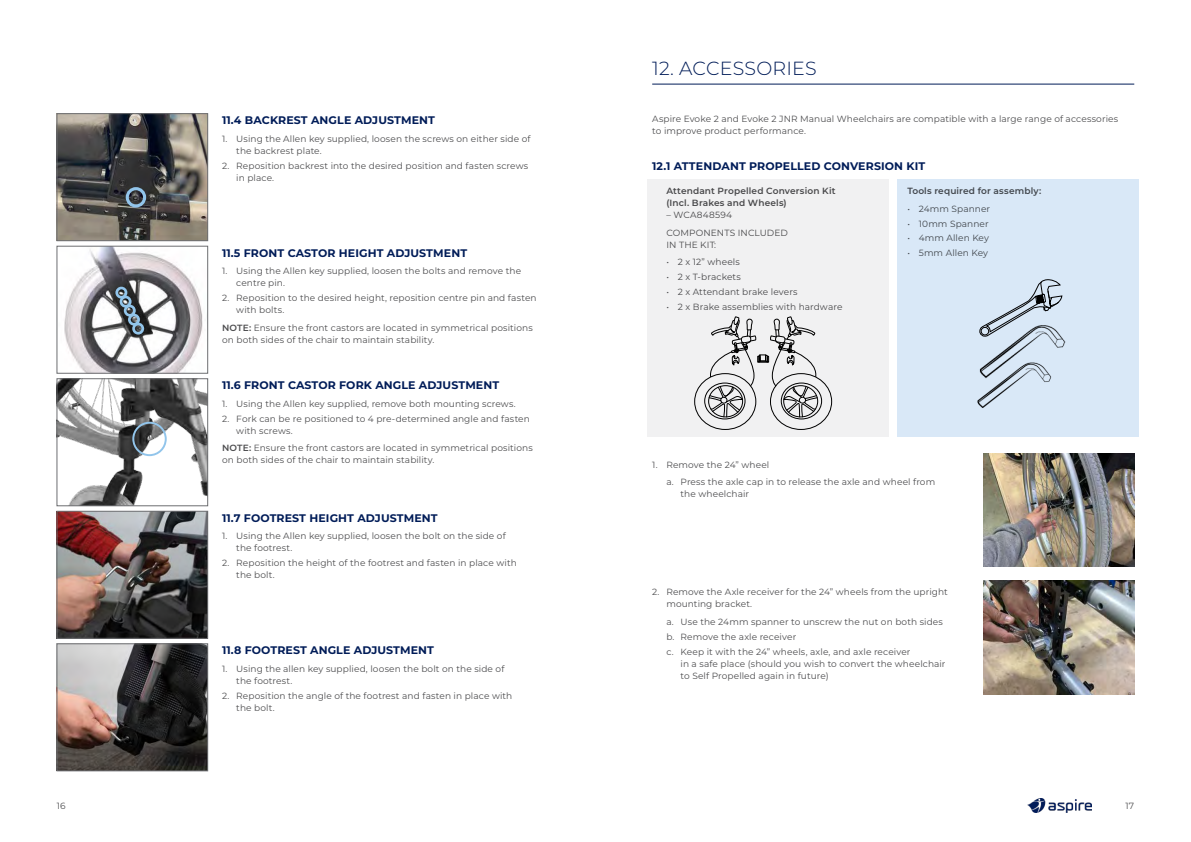
<style>
.page{position:relative;width:1191px;height:842px;background:#fff}
.page>*{position:absolute;margin:0;border:0;box-sizing:border-box;transform-origin:0 0}
.t1{font:300 19px "Montserrat";letter-spacing:.01em;color:#001c58}
.t2{font:700 11px "Montserrat";letter-spacing:.01em;color:#001c58}
.t3{font:9px/12px "Montserrat";letter-spacing:.01em;color:#4d4d4f}
.t4{font:600 9px/12px "Montserrat";letter-spacing:.015em;color:#4d4d4f}
.s1{font-weight:600}
</style>
<div class="page">
<img style="left:1027px;top:798px;width:64px;height:14px">
<img style="left:59px;top:115px;width:147px;height:124px">
<div style="left:57px;top:113px;width:151px;height:128px;border:1px solid #6d6e71"></div>
<div style="left:126px;top:187px;width:20px;height:21px;border:3px solid #92c5eb;border-radius:50%"></div>
<img style="left:64px;top:248px;width:139px;height:123px">
<div style="left:57px;top:246px;width:151px;height:127px;border:1px solid #6d6e71"></div>
<div style="left:115px;top:287px;width:12px;height:12px;border:3px solid #92c5eb;border-radius:50%"></div>
<div style="left:120px;top:296px;width:12px;height:12px;border:3px solid #92c5eb;border-radius:50%"></div>
<div style="left:124px;top:305px;width:12px;height:12px;border:3px solid #92c5eb;border-radius:50%"></div>
<div style="left:128px;top:314px;width:12px;height:12px;border:3px solid #92c5eb;border-radius:50%"></div>
<div style="left:132px;top:323px;width:12px;height:12px;border:3px solid #92c5eb;border-radius:50%"></div>
<img style="left:59px;top:380px;width:147px;height:124px">
<div style="left:57px;top:378px;width:151px;height:128px;border:1px solid #6d6e71"></div>
<div style="left:132px;top:422px;width:35px;height:34px;border:2px solid #92c5eb;border-radius:50%"></div>
<img style="left:59px;top:513px;width:147px;height:124px">
<div style="left:57px;top:511px;width:151px;height:128px;border:1px solid #6d6e71"></div>
<img style="left:59px;top:645px;width:147px;height:124px">
<div style="left:57px;top:643px;width:151px;height:128px;border:1px solid #6d6e71"></div>
<img style="left:983px;top:453px;width:151px;height:114px">
<img style="left:983px;top:581px;width:151px;height:113px">
<hr style="left:652px;top:84px;width:482px;height:1px;background:#001c58">
<div style="left:648px;top:179px;width:241px;height:258px;background:#f1f1f2"></div>
<div style="left:897px;top:179px;width:241px;height:258px;background:#d9e8f7"></div>
<p class="t2" style="left:222px;top:112px;width:214px">11.4 BACKREST ANGLE ADJUSTMENT</p>
<p class="t3" style="left:236px;top:132px;width:296px;text-indent:-14px">1. Using the Allen key supplied, loosen the screws on either side of the backrest plate.</p>
<p class="t3" style="left:236px;top:159px;width:293px;text-indent:-14px">2. Reposition backrest into the desired position and fasten screws in place.</p>
<p class="t2" style="left:222px;top:245px;width:246px">11.5 FRONT CASTOR HEIGHT ADJUSTMENT</p>
<p class="t3" style="left:236px;top:265px;width:286px;text-indent:-14px">1. Using the Allen key supplied, loosen the bolts and remove the centre pin.</p>
<p class="t3" style="left:236px;top:292px;width:302px;text-indent:-14px">2. Reposition to the desired height, reposition centre pin and fasten with bolts.</p>
<p class="t3" style="left:222px;top:321px;width:312px"><span class="s1">NOTE:</span> Ensure the front castors are located in symmetrical positions on both sides of the chair to maintain stability.</p>
<p class="t2" style="left:222px;top:377px;width:279px">11.6 FRONT CASTOR FORK ANGLE ADJUSTMENT</p>
<p class="t3" style="left:222px;top:397px;width:295px">1. Using the Allen key supplied, remove both mounting screws.</p>
<p class="t3" style="left:236px;top:412px;width:295px;text-indent:-14px">2. Fork can be re positioned to 4 pre-determined angle and fasten with screws.</p>
<p class="t3" style="left:222px;top:442px;width:312px"><span class="s1">NOTE:</span> Ensure the front castors are located in symmetrical positions on both sides of the chair to maintain stability.</p>
<p class="t2" style="left:222px;top:510px;width:217px">11.7 FOOTREST HEIGHT ADJUSTMENT</p>
<p class="t3" style="left:236px;top:530px;width:271px;text-indent:-14px">1. Using the Allen key supplied, loosen the bolt on the side of the footrest.</p>
<p class="t3" style="left:236px;top:557px;width:282px;text-indent:-14px">2. Reposition the height of the footrest and fasten in place with the bolt.</p>
<p class="t2" style="left:222px;top:642px;width:213px">11.8 FOOTREST ANGLE ADJUSTMENT</p>
<p class="t3" style="left:236px;top:662px;width:270px;text-indent:-14px">1. Using the allen key supplied, loosen the bolt on the side of the footrest.</p>
<p class="t3" style="left:236px;top:689px;width:277px;text-indent:-14px">2. Reposition the angle of the footrest and fasten in place with the bolt.</p>
<h1 class="t1" style="left:652px;top:55px;width:166px">12. ACCESSORIES</h1>
<p class="t3" style="left:652px;top:113px;width:467px">Aspire Evoke 2 and Evoke 2 JNR Manual Wheelchairs are compatible with a large range of accessories to improve product performance.</p>
<p class="t2" style="left:652px;top:158px;width:274px">12.1 ATTENDANT PROPELLED CONVERSION KIT</p>
<p class="t4" style="left:666px;top:184px;width:171px">Attendant Propelled Conversion Kit (Incl. Brakes and Wheels)</p>
<p class="t3" style="left:666px;top:206px;width:123px;line-height:17.7px">– WCA848594<br>COMPONENTS INCLUDED</p>
<p class="t3" style="left:666px;top:238px;width:51px">IN THE KIT:</p>
<p class="t3" style="left:666px;top:256px;width:75px">• 2 x 12” wheels</p>
<p class="t3" style="left:666px;top:271px;width:76px">• 2 x T-brackets</p>
<p class="t3" style="left:666px;top:286px;width:133px">• 2 x Attendant brake levers</p>
<p class="t3" style="left:666px;top:300px;width:177px">• 2 x Brake assemblies with hardware</p>
<p class="t4" style="left:907px;top:184px;width:135px">Tools required for assembly:</p>
<p class="t3" style="left:907px;top:202px;width:84px">• 24mm Spanner</p>
<p class="t3" style="left:907px;top:217px;width:83px">• 10mm Spanner</p>
<p class="t3" style="left:907px;top:232px;width:83px">• 4mm Allen Key</p>
<p class="t3" style="left:907px;top:247px;width:82px">• 5mm Allen Key</p>
<p class="t3" style="left:666px;top:455px;width:270px;line-height:17.7px;text-indent:-14px">1. Remove the 24” wheel<br>a. Press the axle cap in to release the axle and wheel from</p>
<p class="t3" style="left:680px;top:488px;width:70px">the wheelchair</p>
<p class="t3" style="left:666px;top:586px;width:283px;text-indent:-14px">2. Remove the Axle receiver for the 24” wheels from the upright mounting bracket.</p>
<p class="t3" style="left:666px;top:614px;width:278px;line-height:14.8px">a. Use the 24mm spanner to unscrew the nut on both sides b. Remove the axle receiver<br>c. Keep it with the 24” wheels, axle, and axle receiver</p>
<p class="t3" style="left:680px;top:657px;width:266px">in a safe place (should you wish to convert the wheelchair to Self Propelled again in future)</p>
<p class="t3" style="left:57px;top:800px;width:10px">16</p>
<p class="t3" style="left:1125px;top:800px;width:10px">17</p>
</div>
